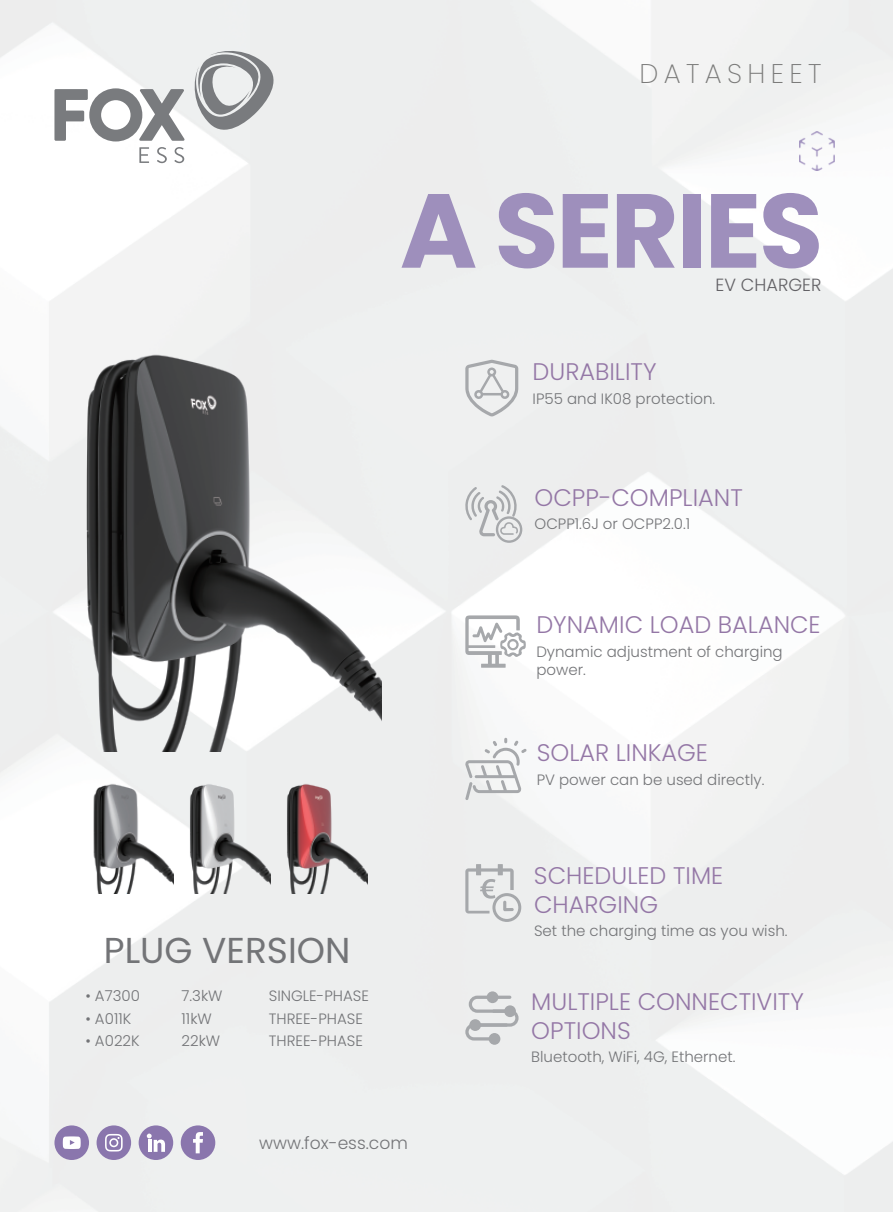
<style>
.page{position:relative;width:893px;height:1212px;background:#fff}
.page>*{position:absolute;margin:0;border:0;box-sizing:border-box;transform-origin:0 0}
.t1{font:700 105px "Poppins";letter-spacing:-.025em;color:#9e8fbc}
.t2{font:36px "Poppins";color:#737477}
.t3{font:200 27px "Poppins";letter-spacing:.2em;color:#7b7b7a}
.t4{font:300 24px/29px "Poppins";color:#9477a6}
.t5{font:300 17.7px "Poppins";color:#626165}
.t6{font:300 17.1px "Poppins";color:#737477}
.t7{font:300 15px/22.5px "Poppins";color:#737477}
</style>
<div class="page">
<img style="left:0;top:0;width:893px;height:1212px">
<div style="left:139px;top:1125px;width:34px;height:35px;background:#8a76ad;border-radius:50%"></div>
<svg style="left:147px;top:1133px;width:18px;height:19px"></svg>
<div style="left:54px;top:1125px;width:35px;height:35px;background:#8a76ad;border-radius:50%"></div>
<svg style="left:63px;top:1136px;width:18px;height:13px"></svg>
<div style="left:181px;top:1125px;width:34px;height:35px;background:#8a76ad;border-radius:50%"></div>
<svg style="left:193px;top:1132px;width:10px;height:21px"></svg>
<div style="left:97px;top:1125px;width:34px;height:35px;background:#8a76ad;border-radius:50%"></div>
<svg style="left:105px;top:1134px;width:18px;height:17px"></svg>
<img style="left:800px;top:131px;width:35px;height:39px">
<svg style="left:54px;top:88px;width:131px;height:53px"></svg>
<svg style="left:139px;top:147px;width:10px;height:16px"></svg>
<svg style="left:157px;top:147px;width:10px;height:16px"></svg>
<svg style="left:174px;top:147px;width:10px;height:16px"></svg>
<svg style="left:192px;top:48px;width:90px;height:91px;background:#c4c6c7"></svg>
<svg style="left:465px;top:738px;width:62px;height:62px"></svg>
<svg style="left:465px;top:360px;width:53px;height:56px"></svg>
<svg style="left:465px;top:615px;width:61px;height:53px"></svg>
<svg style="left:465px;top:485px;width:57px;height:58px;background:#dadbdc"></svg>
<svg style="left:465px;top:864px;width:56px;height:58px;background:#d8dadb"></svg>
<svg style="left:465px;top:995px;width:54px;height:45px;background:#dbdcdd"></svg>
<div style="left:504px;top:1005px;width:12px;height:12px;background:#a6a8ab;border-radius:50%"></div>
<div style="left:489px;top:1033px;width:11px;height:12px;background:#a6a8ab;border-radius:50%"></div>
<div style="left:469px;top:1019px;width:12px;height:12px;background:#a6a8ab;border-radius:50%"></div>
<div style="left:487px;top:991px;width:11px;height:12px;background:#a6a8ab;border-radius:50%"></div>
<img style="left:87px;top:763px;width:87px;height:130px">
<img style="left:184px;top:763px;width:86px;height:130px">
<img style="left:281px;top:763px;width:86px;height:130px">
<img style="left:73px;top:323px;width:308px;height:429px">
<h3 class="t3" style="left:639px;top:57px;width:184px">DATASHEET</h3>
<h1 class="t1" style="left:400px;top:170px;width:425px">A SERIES</h1>
<p class="t5" style="left:716px;top:275px;width:107px">EV CHARGER</p>
<h3 class="t4" style="left:533px;top:358px;width:125px">DURABILITY</h3>
<p class="t7" style="left:533px;top:388px;width:184px">IP55 and IK08 protection.</p>
<h3 class="t4" style="left:534px;top:484px;width:210px">OCPP-COMPLIANT</h3>
<p class="t7" style="left:534px;top:512px;width:157px">OCPP1.6J or OCPP2.0.1</p>
<h3 class="t4" style="left:536px;top:610px;width:286px">DYNAMIC LOAD BALANCE</h3>
<p class="t7" style="left:536px;top:643px;width:248px;line-height:18px">Dynamic adjustment of charging power.</p>
<h2 class="t2" style="left:104px;top:930px;width:248px">PLUG VERSION</h2>
<p class="t7" style="left:85px;top:985px;width:56px">• A7300</p>
<p class="t7" style="left:85px;top:1007px;width:47px">• A011K</p>
<p class="t7" style="left:85px;top:1030px;width:56px">• A022K</p>
<p class="t7" style="left:182px;top:985px;width:43px">7.3kW<br>11kW<br>22kW</p>
<p class="t7" style="left:269px;top:985px;width:102px">SINGLE-PHASE<br>THREE-PHASE<br>THREE-PHASE</p>
<p class="t6" style="left:259px;top:1133px;width:150px">www.fox-ess.com</p>
<h3 class="t4" style="left:537px;top:738px;width:173px">SOLAR LINKAGE</h3>
<p class="t7" style="left:537px;top:768px;width:229px">PV power can be used directly.</p>
<h3 class="t4" style="left:534px;top:861px;width:191px">SCHEDULED TIME<br>CHARGING</h3>
<p class="t7" style="left:534px;top:920px;width:255px">Set the charging time as you wish.</p>
<h3 class="t4" style="left:531px;top:987px;width:274px">MULTIPLE CONNECTIVITY<br>OPTIONS</h3>
<p class="t7" style="left:531px;top:1046px;width:206px">Bluetooth, WiFi, 4G, Ethernet.</p>
</div>
